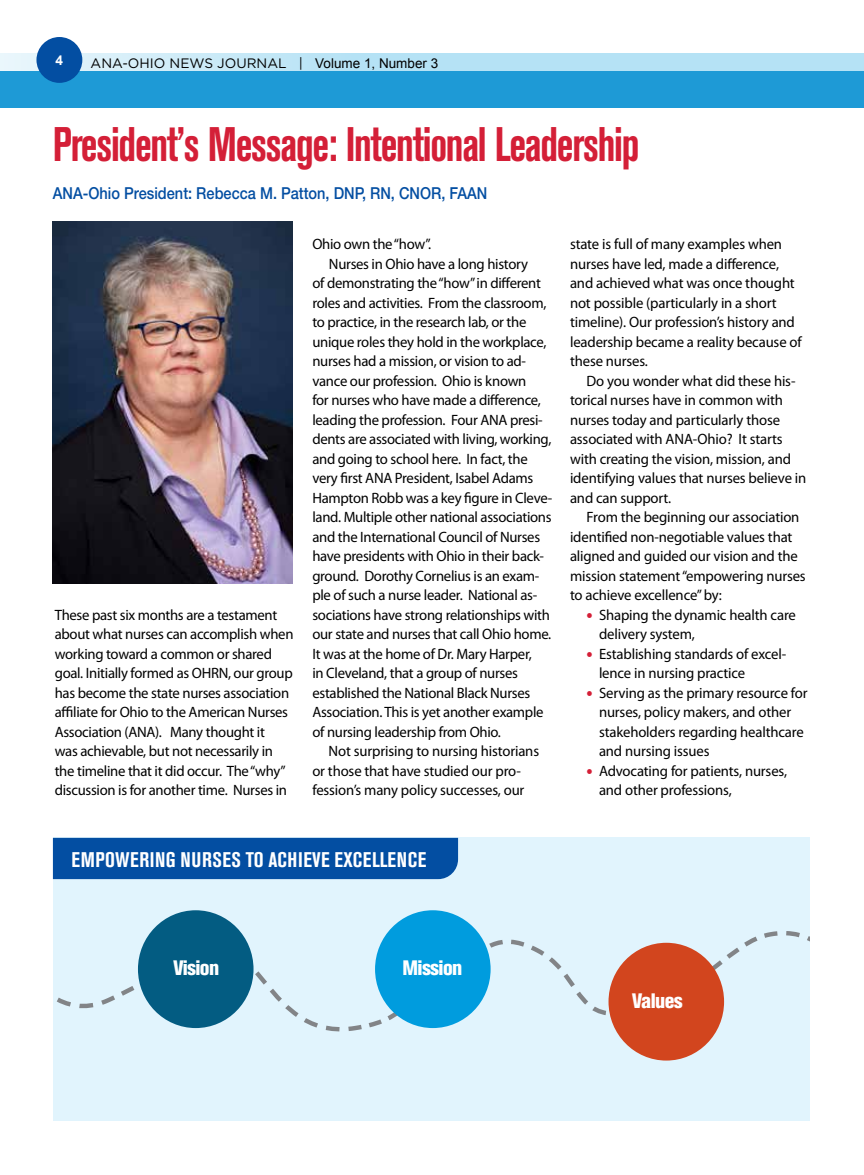
<style>
.page{position:relative;width:864px;height:1175px;background:#fff}
.page>*{position:absolute;margin:0;border:0;box-sizing:border-box;transform-origin:0 0}
.t1{font:700 condensed 48px "Akzidenz Grotesk BE";letter-spacing:-.03em;color:#d41f37;scale:.88 1}
.t2{font:700 condensed 21px "Akzidenz Grotesk BE";letter-spacing:.025em;color:#fff}
.t3{font:800 condensed 20.7px "Akzidenz Grotesk BE";letter-spacing:-.03em;color:#fff}
.t4{font:500 16.5px "Helvetica Neue LT Std";color:#034ea2;scale:.88 1}
.t5{font:15px/19.5px "Myriad Pro";letter-spacing:-.02em;color:#000}
.t6{font:13.65px "Gotham";color:#000}
.t7{font:700 13.65px "Arial";color:#fff}
.s1{font-family:"Arial";font-size:13.5px}
.s2{font-weight:600;font-size:21px;color:#d41f37}
</style>
<div class="page">
<div style="left:0;top:71px;width:864px;height:36px;background:#1e9ad6"></div>
<svg style="left:0;top:53px;width:864px;height:18px;background:#bee5f6"></svg>
<div style="left:36px;top:37px;width:46px;height:46px;background:#034ea2;border-radius:50%"></div>
<img style="left:53px;top:222px;width:239px;height:361px">
<div style="left:53px;top:838px;width:756px;height:282px;background:#e1f4fd"></div>
<svg style="left:56px;top:928px;width:753px;height:105px"></svg>
<div style="left:138px;top:910px;width:116px;height:118px;background:#035c82;border-radius:50%"></div>
<div style="left:375px;top:910px;width:116px;height:118px;background:#009cde;border-radius:50%"></div>
<div style="left:609px;top:942px;width:115px;height:118px;background:#d2451e;border-radius:50%"></div>
<div style="left:53px;top:838px;width:405px;height:41px;background:#034ea2"></div>
<p class="t7" style="left:56px;top:51px;width:9px">4</p>
<p class="t6" style="left:91px;top:54px;width:349px">ANA-OHIO NEWS JOURNAL | <span class="s1">Volume 1, Number 3</span></p>
<h1 class="t1" style="left:53px;top:116px;width:668px">President’s Message: Intentional Leadership</h1>
<p class="t4" style="left:53px;top:183px;width:495px">ANA-Ohio President: Rebecca M. Patton, DNP, RN, CNOR, FAAN</p>
<p class="t5" style="left:55px;top:605px;width:240px">These past six months are a testament about what nurses can accomplish when working toward a common or shared goal. Initially formed as OHRN, our group has become the state nurses association affiliate for Ohio to the American Nurses Association (ANA). Many thought it<br>was achievable, but not necessarily in the timeline that it did occur. The “why” discussion is for another time. Nurses in</p>
<p class="t5" style="left:312px;top:235px;width:120px">Ohio own the “how”.</p>
<p class="t5" style="left:329px;top:254px;width:201px">Nurses in Ohio have a long history</p>
<p class="t5" style="left:312px;top:274px;width:230px">of demonstrating the “how” in different</p>
<p class="t5" style="left:312px;top:293px;width:236px">roles and activities. From the classroom,</p>
<p class="t5" style="left:312px;top:313px;width:216px">to practice, in the research lab, or the</p>
<p class="t5" style="left:312px;top:332px;width:236px">unique roles they hold in the workplace,</p>
<p class="t5" style="left:312px;top:352px;width:215px">nurses had a mission, or vision to ad-</p>
<p class="t5" style="left:312px;top:371px;width:216px">vance our profession. Ohio is known</p>
<p class="t5" style="left:312px;top:391px;width:230px">for nurses who have made a difference,</p>
<p class="t5" style="left:312px;top:410px;width:232px">leading the profession. Four ANA presi-</p>
<p class="t5" style="left:312px;top:430px;width:241px">dents are associated with living, working,</p>
<p class="t5" style="left:312px;top:449px;width:217px">and going to school here. In fact, the</p>
<p class="t5" style="left:312px;top:469px;width:222px">very first ANA President, Isabel Adams</p>
<p class="t5" style="left:312px;top:488px;width:241px">Hampton Robb was a key figure in Cleve-</p>
<p class="t5" style="left:312px;top:508px;width:241px">land. Multiple other national associations</p>
<p class="t5" style="left:312px;top:527px;width:229px">and the International Council of Nurses</p>
<p class="t5" style="left:312px;top:547px;width:233px">have presidents with Ohio in their back-</p>
<p class="t5" style="left:312px;top:566px;width:229px">ground. Dorothy Cornelius is an exam-</p>
<p class="t5" style="left:312px;top:586px;width:226px">ple of such a nurse leader. National as-</p>
<p class="t5" style="left:312px;top:605px;width:239px">sociations have strong relationships with</p>
<p class="t5" style="left:312px;top:625px;width:240px">our state and nurses that call Ohio home.</p>
<p class="t5" style="left:312px;top:644px;width:221px">It was at the home of Dr. Mary Harper,</p>
<p class="t5" style="left:312px;top:664px;width:207px">in Cleveland, that a group of nurses</p>
<p class="t5" style="left:312px;top:683px;width:220px">established the National Black Nurses</p>
<p class="t5" style="left:312px;top:703px;width:233px">Association. This is yet another example</p>
<p class="t5" style="left:312px;top:722px;width:190px">of nursing leadership from Ohio.</p>
<p class="t5" style="left:329px;top:742px;width:212px">Not surprising to nursing historians</p>
<p class="t5" style="left:312px;top:761px;width:210px">or those that have studied our pro-</p>
<p class="t5" style="left:312px;top:781px;width:214px">fession’s many policy successes, our</p>
<p class="t5" style="left:570px;top:235px;width:233px">state is full of many examples when nurses have led, made a difference, and achieved what was once thought not possible (particularly in a short timeline). Our profession’s history and leadership became a reality because of these nurses.</p>
<p class="t5" style="left:570px;top:371px;width:238px;text-indent:17px">Do you wonder what did these his&shy;torical nurses have in common with nurses today and particularly those associated with ANA-Ohio? It starts with creating the vision, mission, and identifying values that nurses believe in and can support.</p>
<p class="t5" style="left:570px;top:508px;width:237px;text-indent:17px">From the beginning our association identified non-negotiable values that aligned and guided our vision and the mission statement “empowering nurses to achieve excellence” by:</p>
<p class="t5" style="left:599px;top:605px;width:198px;text-indent:-12px"><span class="s2">•</span> Shaping the dynamic health care delivery system,</p>
<p class="t5" style="left:599px;top:644px;width:189px;text-indent:-12px"><span class="s2">•</span> Establishing standards of excel&shy;lence in nursing practice</p>
<p class="t5" style="left:599px;top:683px;width:210px;text-indent:-12px"><span class="s2">•</span> Serving as the primary resource for nurses, policy makers, and other stakeholders regarding healthcare and nursing issues</p>
<p class="t5" style="left:599px;top:761px;width:190px;text-indent:-12px"><span class="s2">•</span> Advocating for patients, nurses, and other professions,</p>
<h2 class="t2" style="left:71px;top:847px;width:356px">EMPOWERING NURSES TO ACHIEVE EXCELLENCE</h2>
<h3 class="t3" style="left:173px;top:956px;width:47px">Vision</h3>
<h3 class="t3" style="left:402px;top:956px;width:61px">Mission</h3>
<h3 class="t3" style="left:632px;top:988px;width:52px">Values</h3>
</div>
